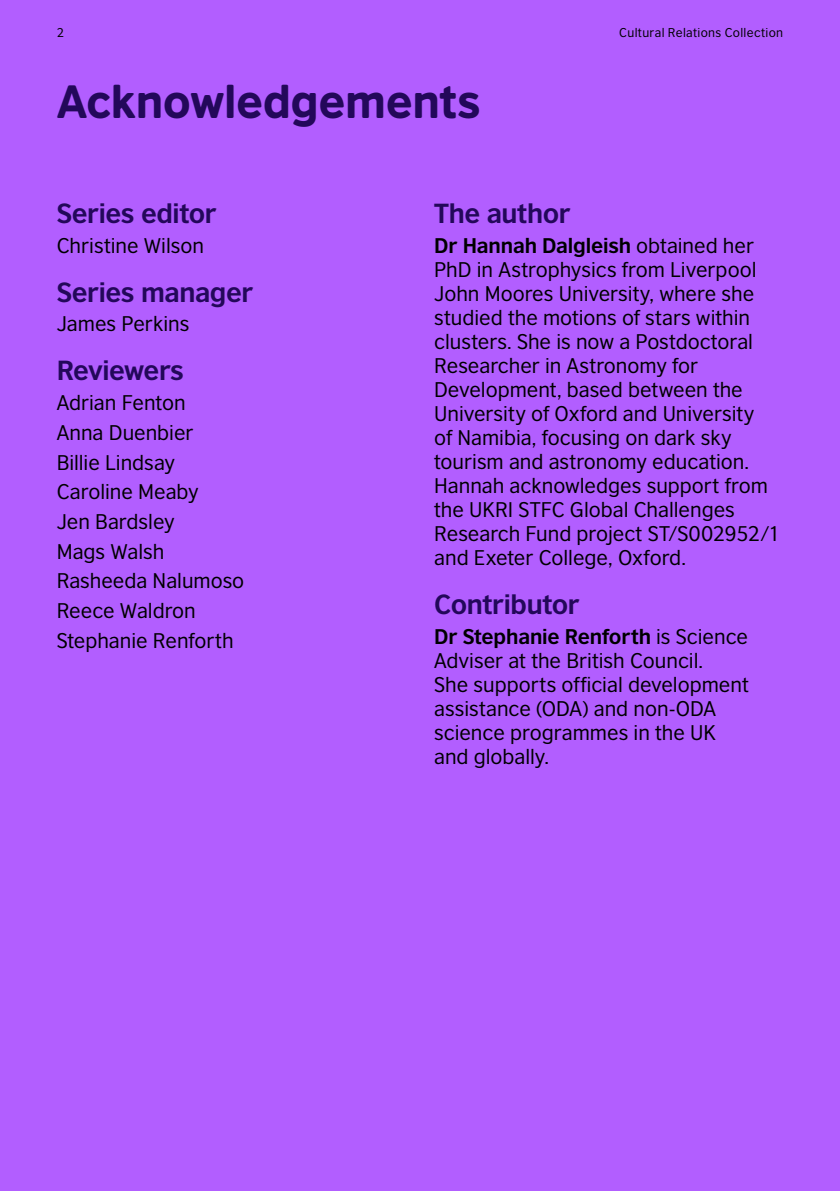
<style>
.page{position:relative;width:840px;height:1191px;background:#fff}
.page>*{position:absolute;margin:0;border:0;box-sizing:border-box;transform-origin:0 0}
.t1{font:44px "British Council Sans Headline";letter-spacing:-.01em;color:#23085a}
.t2{font:700 26px "British Council Sans";letter-spacing:-.015em;color:#23085a}
.t3{font:20px/24px "British Council Sans";color:#000}
.t4{font:12px "British Council Sans";letter-spacing:.03em;color:#000}
.s1{font-weight:700}
</style>
<div class="page">
<div style="left:0;top:0;width:839px;height:1191px;background:#b25eff"></div>
<p class="t4" style="left:57px;top:23px;width:9px">2</p>
<p class="t4" style="left:619px;top:23px;width:165px">Cultural Relations Collection</p>
<h1 class="t1" style="left:57px;top:68px;width:425px">Acknowledgements</h1>
<h2 class="t2" style="left:57px;top:190px;width:161px">Series editor</h2>
<p class="t3" style="left:57px;top:232px;width:149px">Christine Wilson</p>
<h2 class="t2" style="left:57px;top:269px;width:198px">Series manager</h2>
<p class="t3" style="left:57px;top:310px;width:134px">James Perkins</p>
<h2 class="t2" style="left:57px;top:348px;width:129px">Reviewers</h2>
<p class="t3" style="left:57px;top:386px;width:189px;line-height:29.6px">Adrian Fenton<br>Anna Duenbier<br>Billie Lindsay<br>Caroline Meaby<br>Jen Bardsley<br>Mags Walsh<br>Rasheeda Nalumoso<br>Reece Waldron<br>Stephanie Renforth</p>
<h2 class="t2" style="left:434px;top:190px;width:138px">The author</h2>
<p class="t3" style="left:434px;top:232px;width:348px"><span class="s1">Dr Hannah Dalgleish</span> obtained her PhD in Astrophysics from Liverpool John Moores University, where she studied the motions of stars within clusters. She is now a Postdoctoral Researcher in Astronomy for Development, based between the University of Oxford and University<br>of Namibia, focusing on dark sky tourism and astronomy education.<br>Hannah acknowledges support from the UKRI STFC Global Challenges Research Fund project ST/S002952/1 and Exeter College, Oxford.</p>
<h2 class="t2" style="left:434px;top:581px;width:147px">Contributor</h2>
<p class="t3" style="left:434px;top:622px;width:316px"><span class="s1">Dr Stephanie Renforth</span> is Science<br>Adviser at the British Council.<br>She supports official development assistance (ODA) and non-ODA science programmes in the UK and globally.</p>
</div>
